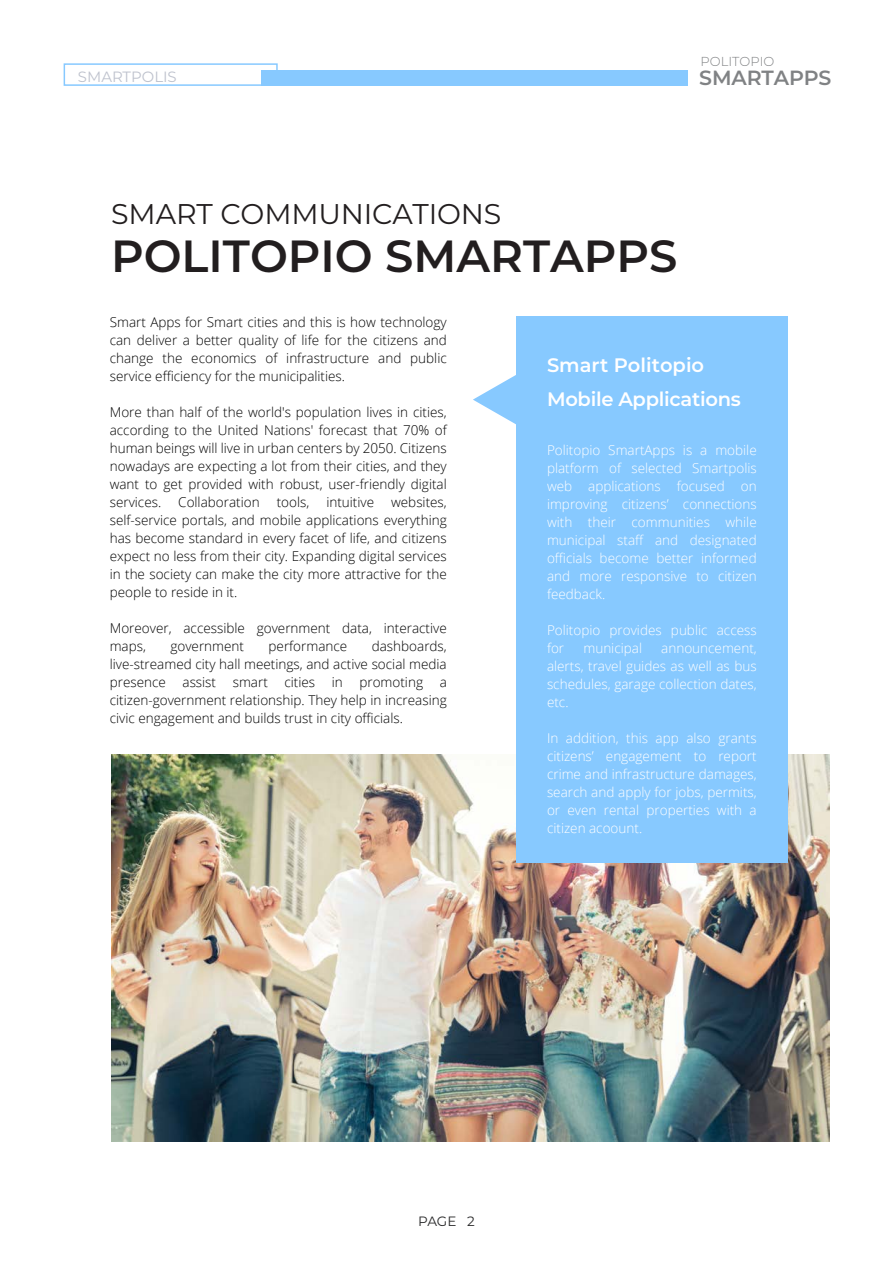
<style>
.page{position:relative;width:893px;height:1263px;background:#fff}
.page>*{position:absolute;margin:0;border:0;box-sizing:border-box;transform-origin:0 0}
.t1{font:600 45px "Montserrat";color:#221e1f}
.t2{font:28.5px "Montserrat";letter-spacing:-.01em;color:#221e1f}
.t3{font:600 20.55px "Montserrat";letter-spacing:-.005em;color:#808284}
.t4{font:600 19.5px/34.5px "Montserrat";letter-spacing:-.015em;color:#fff}
.t5{font:14.85px "Montserrat";color:#bec2cd}
.t6{font:300 13.5px/18px "Open Sans";color:#000;text-align:justify}
.t7{font:300 13.5px/18px "Open Sans";color:#fff;text-align:justify}
.t8{font:13.5px "Montserrat";color:#282829}
.t9{font:300 13.05px "Montserrat";color:#808284}
</style>
<div class="page">
<img style="left:111px;top:754px;width:718px;height:387px">
<div style="left:516px;top:317px;width:272px;height:546px;background:#87c9ff"></div>
<svg style="left:473px;top:375px;width:43px;height:50px"></svg>
<div style="left:262px;top:71px;width:426px;height:15px;background:#87c9ff"></div>
<div style="left:64px;top:63px;width:214px;height:23px;border:2px solid #87c9ff"></div>
<p class="t5" style="left:78px;top:66px;width:100px">SMARTPOLIS</p>
<p class="t9" style="left:701px;top:53px;width:75px">POLITOPIO</p>
<h3 class="t3" style="left:699px;top:63px;width:134px">SMARTAPPS</h3>
<h2 class="t2" style="left:111px;top:194px;width:392px">SMART COMMUNICATIONS</h2>
<h1 class="t1" style="left:111px;top:224px;width:568px">POLITOPIO SMARTAPPS</h1>
<p class="t6" style="left:110px;top:312px;width:339px">Smart Apps for Smart cities and this is how technology can deliver a better quality of life for the citizens and change the economics of infrastructure and public service efficiency for the municipalities.</p>
<p class="t6" style="left:110px;top:402px;width:339px">More than half of the world's population lives in cities, according to the United Nations' forecast that 70% of human beings will live in urban centers by 2050. Citizens nowadays are expecting a lot from their cities, and they want to get provided with robust, user-friendly digital services.</p>
<p class="t6" style="left:110px;top:492px;width:339px;text-indent:281px">websites, self-service portals, and mobile applications everything has become standard in every facet of life, and citizens expect no less from their city. Expanding digital services in the society can make the city more attractive for the people to reside in it.</p>
<p class="t6" style="left:110px;top:618px;width:339px">Moreover, accessible government data, interactive maps,</p>
<p class="t6" style="left:178px;top:492px;width:83px">Collaboration</p>
<p class="t6" style="left:277px;top:492px;width:34px">tools,</p>
<p class="t6" style="left:326px;top:492px;width:49px">intuitive</p>
<p class="t6" style="left:170px;top:636px;width:75px">government</p>
<p class="t6" style="left:269px;top:636px;width:80px">performance</p>
<p class="t6" style="left:110px;top:636px;width:339px;text-indent:262px">dashboards, live-streamed city hall meetings, and active social media presence assist smart cities in promoting a citizen-government relationship. They help in increasing civic engagement and builds trust in city officials.</p>
<h3 class="t4" style="left:547px;top:347px;width:195px">Smart Politopio<br>Mobile Applications</h3>
<p class="t7" style="left:547px;top:441px;width:211px">Politopio SmartApps is a mobile platform of selected Smartpolis web applications focused on improving citizens’ connections with their communities while municipal staff and designated officials become better informed and more responsive to citizen feedback.</p>
<p class="t7" style="left:547px;top:621px;width:211px">Politopio provides public access for</p>
<p class="t7" style="left:583px;top:639px;width:60px">municipal</p>
<p class="t7" style="left:547px;top:639px;width:211px;text-indent:114px">announcement, alerts, travel guides as well as bus schedules, garage collection dates, etc.</p>
<p class="t7" style="left:547px;top:729px;width:211px">In addition, this app also grants citizens’ engagement to report crime and infrastructure damages, search and apply for jobs, permits, or even rental properties with a citizen acoount.</p>
<p class="t8" style="left:418px;top:1211px;width:58px">PAGE 2</p>
</div>
